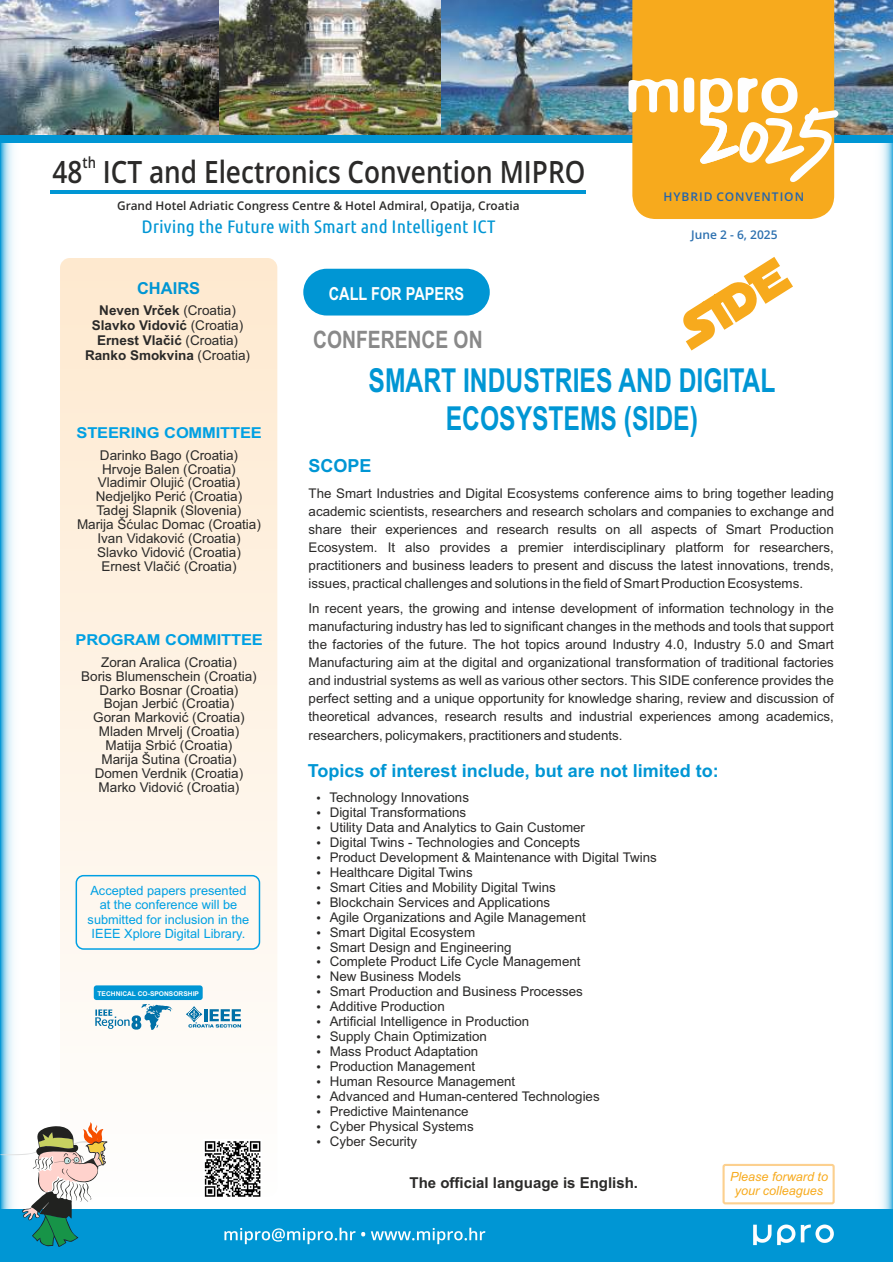
<style>
.page{position:relative;width:893px;height:1262px;background:#fff}
.page>*{position:absolute;margin:0;border:0;box-sizing:border-box;transform-origin:0 0}
.t1{font:700 33px/37.7px "Arial Narrow";color:#0096d4;text-align:center;scale:.91 1}
.t2{font:600 30.75px "Open Sans";color:#2b2a29;scale:.85 1}
.t3{font:700 24px "Arial Narrow";color:#898989}
.t4{font:700 18px "Arial";color:#0096d4}
.t5{font:18px "Ubuntu Condensed";color:#0096d4;scale:1.09 1}
.t6{font:700 18px "Arial Narrow";color:#fefefe}
.t7{font:700 16.5px "Arial";color:#0096d4}
.t8{font:600 15.3px "Open Sans";color:#2b2a29;scale:.85 1}
.t9{font:700 15px "Arial";letter-spacing:-.01em;color:#00a0e3;scale:1.1 1}
.t10{font:700 15px "Arial";color:#2b2a29}
.t11{font:13.5px/14px "Arial";color:#2b2a29;text-align:center}
.t12{font:700 13.5px/15.1px "Arial";color:#2b2a29;text-align:center}
.t13{font:13.35px/14.9px "Arial";color:#2b2a29;text-align:justify}
.t14{font:12.75px/14.2px "Arial";color:#00a0e3;text-align:center}
.t15{font:italic 12.6px/14.1px "Arial";color:#f7aa1d;text-align:center}
.t16{font:600 12px "Open Sans";color:#2b2a29}
.t17{font:600 12px "Open Sans";letter-spacing:.08em;color:#2364ad}
.t18{font:600 12px "Open Sans";color:#2d71b0}
.t19{font:700 6.6px "Arial";color:#fff}
.s1{font-weight:400}
.s2{font-size:13.2px}
</style>
<div class="page">
<svg style="left:881px;top:143px;width:12px;height:1066px"></svg>
<svg style="left:0;top:143px;width:14px;height:979px;background:#a8dbf0"></svg>
<div style="left:0;top:1209px;width:893px;height:53px;background:#0096d4"></div>
<svg style="left:753px;top:1224px;width:18px;height:21px"></svg>
<svg style="left:777px;top:1224px;width:56px;height:21px"></svg>
<svg style="left:224px;top:1227px;width:261px;height:17px"></svg>
<div style="left:60px;top:258px;width:217px;height:938px;background:linear-gradient(to bottom,#fee9cf,#fefefe);border-radius:10px"></div>
<svg style="left:0;top:1122px;width:107px;height:125px"></svg>
<div style="left:303px;top:269px;width:187px;height:46px;background:#0096d4;border-radius:23px"></div>
<div style="left:722px;top:1163px;width:112px;height:41px;border:2px solid #fcd08f;border-radius:2px"></div>
<svg style="left:683px;top:257px;width:110px;height:93px"></svg>
<div style="left:76px;top:875px;width:184px;height:74px;border:1px solid #00a0e3;border-radius:7px"></div>
<svg style="left:95px;top:1003px;width:77px;height:27px"></svg>
<svg style="left:186px;top:1006px;width:55px;height:21px"></svg>
<div style="left:94px;top:985px;width:109px;height:15px;background:#0096d4;border-radius:3px"></div>
<div style="left:0;top:98px;width:893px;height:45px;background:#0096d4"></div>
<img style="left:838px;top:0;width:55px;height:134px">
<img style="left:219px;top:0;width:409px;height:134px">
<img style="left:0;top:0;width:219px;height:134px">
<hr style="left:50px;top:190px;width:535px;height:4px;background:#0096d4">
<svg style="left:628px;top:0;width:210px;height:219px;background:#f5b643"></svg>
<svg style="left:203px;top:1139px;width:59px;height:58px"></svg>
<svg style="left:205px;top:1141px;width:55px;height:55px"></svg>
<p class="t8" style="left:82px;top:156px;width:17px">th</p>
<h2 class="t2" style="left:53px;top:160px;width:628px">48 ICT and Electronics Convention MIPRO</h2>
<p class="t16" style="left:117px;top:200px;width:404px">Grand Hotel Adriatic Congress Centre &amp; Hotel Admiral, Opatija, Croatia</p>
<h3 class="t5" style="left:141px;top:219px;width:326px">Driving the Future with Smart and Intelligent ICT</h3>
<p class="t7" style="left:137px;top:282px;width:65px">CHAIRS</p>
<p class="t12" style="left:85px;top:304px;width:167px">Neven Vrček <span class="s1">(Croatia)<br></span>Slavko Vidović <span class="s1">(Croatia)<br></span>Ernest Vlačić <span class="s1">(Croatia)<br></span>Ranko Smokvina <span class="s1">(Croatia)</span></p>
<h3 class="t6" style="left:329px;top:286px;width:137px">CALL FOR PAPERS</h3>
<h3 class="t3" style="left:313px;top:331px;width:171px">CONFERENCE ON</h3>
<p class="t17" style="left:663px;top:192px;width:142px">HYBRID CONVENTION</p>
<p class="t18" style="left:691px;top:230px;width:88px">June 2 - 6, 2025</p>
<p class="t9" style="left:77px;top:426px;width:170px">STEERING COMMITTEE</p>
<p class="t11" style="left:77px;top:449px;width:185px">Darinko Bago (Croatia)<br>Hrvoje Balen (Croatia)<br>Vladimir Olujić (Croatia)<br>Nedjeljko Perić (Croatia)<br>Tadej Slapnik (Slovenia)<br>Marija Šćulac Domac (Croatia)<br>Ivan Vidaković (Croatia)<br>Slavko Vidović (Croatia)<br>Ernest Vlačić (Croatia)</p>
<p class="t9" style="left:76px;top:633px;width:172px">PROGRAM COMMITTEE</p>
<p class="t11" style="left:81px;top:656px;width:177px">Zoran Aralica (Croatia)<br>Boris Blumenschein (Croatia)<br>Darko Bosnar (Croatia)<br>Bojan Jerbić (Croatia)<br>Goran Marković (Croatia)<br>Mladen Mrvelj (Croatia)<br>Matija Srbić (Croatia)<br>Marija Šutina (Croatia)<br>Domen Verdnik (Croatia)<br>Marko Vidović (Croatia)</p>
<p class="t14" style="left:88px;top:884px;width:163px">Accepted papers presented at the conference will be submitted for inclusion in the<br>IEEE Xplore Digital Library.</p>
<p class="t19" style="left:97px;top:991px;width:103px">TECHNICAL CO-SPONSORSHIP</p>
<h1 class="t1" style="left:368px;top:365px;width:448px">SMART INDUSTRIES AND DIGITAL<br>ECOSYSTEMS (SIDE)</h1>
<h3 class="t4" style="left:308px;top:459px;width:65px">SCOPE</h3>
<p class="t13" style="left:308px;top:485px;width:527px;line-height:18px">The Smart Industries and Digital Ecosystems conference aims to bring together leading academic scientists, researchers and research scholars and companies to exchange and share their experiences and research results on all aspects of Smart Production Ecosystem. It also provides a premier interdisciplinary platform for researchers, practitioners and business leaders to present and discuss the latest innovations, trends, issues, practical challenges and solutions in the field of Smart Production Ecosystems.</p>
<p class="t13" style="left:308px;top:601px;width:526px;line-height:18px">In recent years, the growing and intense development of information technology in the manufacturing industry has led to significant changes in the methods and tools that support the factories of the future. The hot topics around Industry 4.0, Industry 5.0 and Smart Manufacturing aim at the digital and organizational transformation of traditional factories and industrial systems as well as various other sectors. This SIDE conference provides the perfect setting and a unique opportunity for knowledge sharing, review and discussion of theoretical advances, research results and industrial experiences among academics, researchers, policymakers, practitioners and students<span class="s2">.</span></p>
<h3 class="t4" style="left:308px;top:763px;width:412px">Topics of interest include, but are not limited to:</h3>
<p class="t13" style="left:329px;top:791px;width:329px;text-align:left">Technology Innovations<br>Digital Transformations<br>Utility Data and Analytics to Gain Customer<br>Digital Twins - Technologies and Concepts<br>Product Development &amp; Maintenance with Digital Twins<br>Healthcare Digital Twins<br>Smart Cities and Mobility Digital Twins<br>Blockchain Services and Applications<br>Agile Organizations and Agile Management<br>Smart Digital Ecosystem<br>Smart Design and Engineering<br>Complete Product Life Cycle Management<br>New Business Models<br>Smart Production and Business Processes<br>Additive Production<br>Artificial Intelligence in Production<br>Supply Chain Optimization<br>Mass Product Adaptation<br>Production Management<br>Human Resource Management<br>Advanced and Human-centered Technologies<br>Predictive Maintenance<br>Cyber Physical Systems<br>Cyber Security</p>
<p class="t10" style="left:409px;top:1176px;width:230px">The official language is English.</p>
<p class="t15" style="left:730px;top:1170px;width:100px">Please forward to your colleagues</p>
</div>
